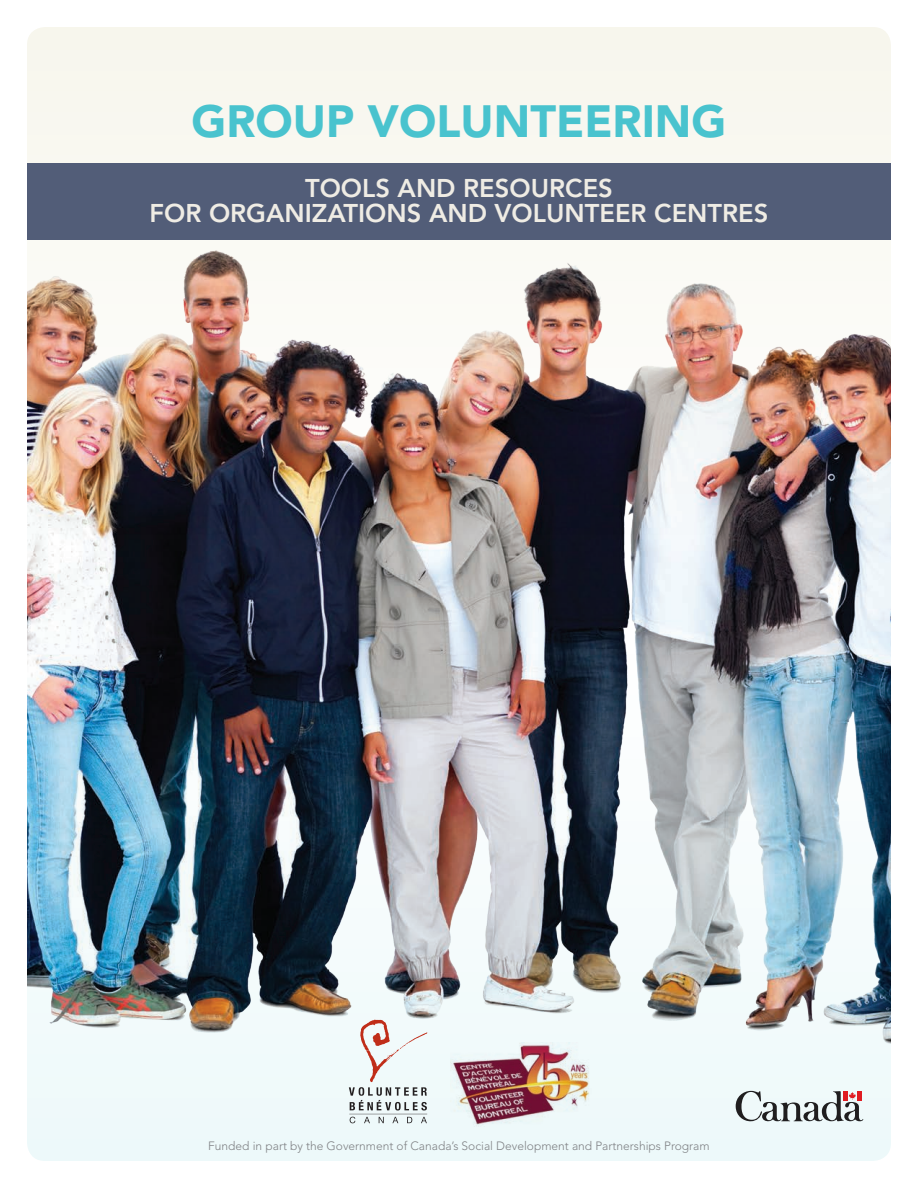
<style>
.page{position:relative;width:918px;height:1188px;background:#fff}
.page>*{position:absolute;margin:0;border:0;box-sizing:border-box;transform-origin:0 0}
.t1{font:900 44.85px "Avenir LT Std";color:#49c3ce}
.t2{font:800 25.5px/24.6px "Avenir LT Std";color:#efece4;text-align:center}
.t3{font:300 12px "Avenir LT Std";color:#808285}
</style>
<div class="page">
<div style="left:27px;top:27px;width:864px;height:526px;background:#f8f7ef;border-radius:18px"></div>
<div style="left:27px;top:635px;width:864px;height:526px;background:#eff9fa;border-radius:18px"></div>
<img style="left:27px;top:250px;width:864px;height:794px">
<div style="left:27px;top:163px;width:864px;height:77px;background:#525d78"></div>
<svg style="left:350px;top:1117px;width:5px;height:6px"></svg>
<svg style="left:364px;top:1117px;width:6px;height:6px"></svg>
<svg style="left:379px;top:1117px;width:5px;height:6px"></svg>
<svg style="left:392px;top:1117px;width:6px;height:6px"></svg>
<svg style="left:407px;top:1117px;width:5px;height:6px"></svg>
<svg style="left:421px;top:1117px;width:6px;height:6px"></svg>
<svg style="left:349px;top:1020px;width:78px;height:90px"></svg>
<hr style="left:349px;top:1114px;width:78px;height:1px;background:#231f20">
<img style="left:451px;top:1042px;width:141px;height:83px">
<svg style="left:735px;top:1091px;width:128px;height:30px"></svg>
<h1 class="t1" style="left:192px;top:94px;width:532px">GROUP VOLUNTEERING</h1>
<h2 class="t2" style="left:150px;top:176px;width:621px">TOOLS AND RESOURCES<br>FOR ORGANIZATIONS AND VOLUNTEER CENTRES</h2>
<p class="t3" style="left:208px;top:1139px;width:503px">Funded in part by the Government of Canada’s Social Development and Partnerships Program</p>
</div>
